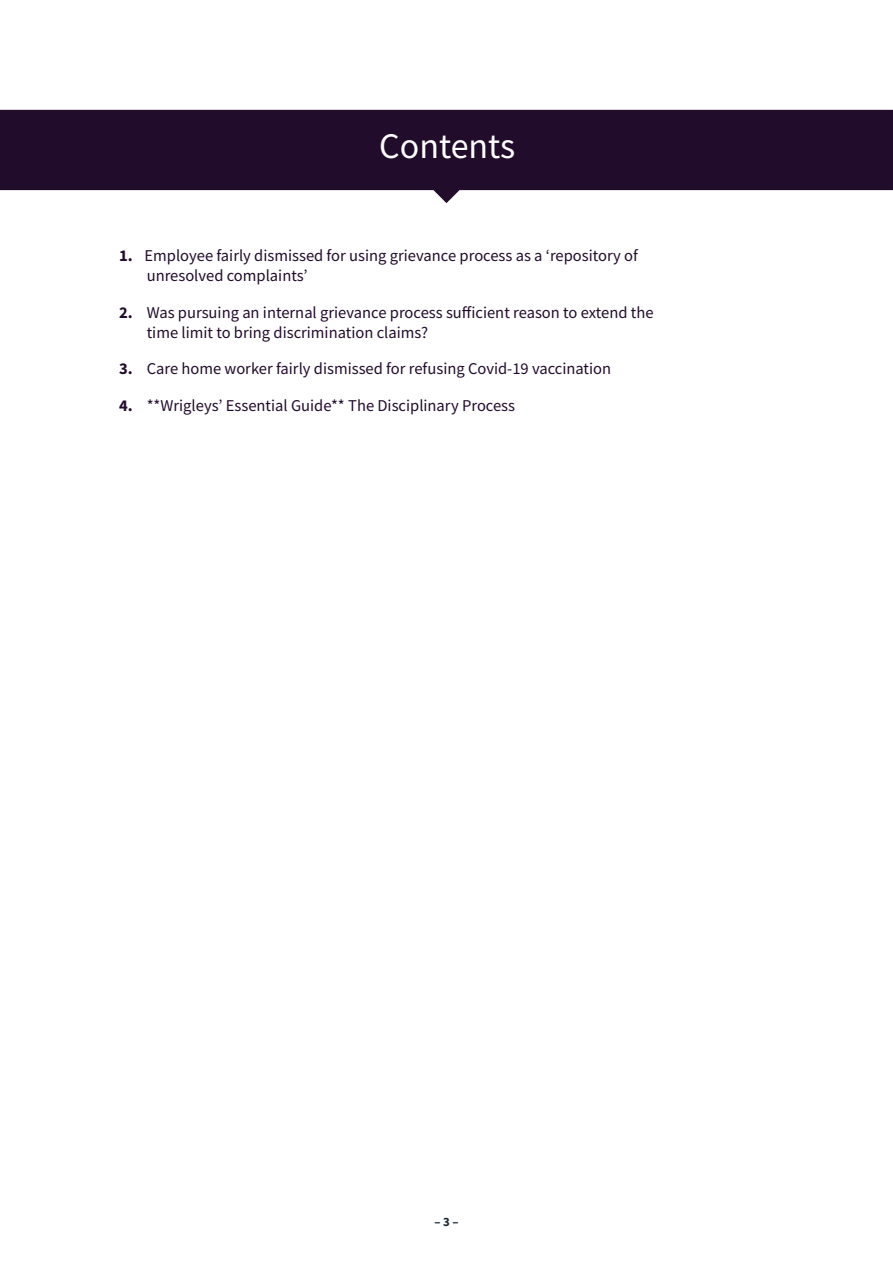
<style>
.page{position:relative;width:893px;height:1263px;background:#fff}
.page>*{position:absolute;margin:0;border:0;box-sizing:border-box;transform-origin:0 0}
.t1{font:36px "Source Sans Pro";color:#fff}
.t2{font:16.5px/19.8px "Source Sans Pro";color:#220c2c}
.t3{font:700 12.75px "Source Sans Pro";color:#172732}
.s1{font-weight:700}
</style>
<div class="page">
<svg style="left:0;top:110px;width:893px;height:93px;background:#402d48"></svg>
<h1 class="t1" style="left:379px;top:123px;width:137px">Contents</h1>
<p class="t2" style="left:147px;top:246px;width:493px;text-indent:-28px"><span class="s1">1.</span> Employee fairly dismissed for using grievance process as a ‘repository of unresolved complaints’</p>
<p class="t2" style="left:147px;top:302px;width:508px;text-indent:-28px"><span class="s1">2.</span> Was pursuing an internal grievance process sufficient reason to extend the time limit to bring discrimination claims?</p>
<p class="t2" style="left:119px;top:359px;width:494px"><span class="s1">3.</span> Care home worker fairly dismissed for refusing Covid-19 vaccination</p>
<p class="t2" style="left:119px;top:396px;width:398px"><span class="s1">4.</span> **Wrigleys’ Essential Guide** The Disciplinary Process</p>
<p class="t3" style="left:434px;top:1213px;width:26px">– 3 –</p>
</div>
